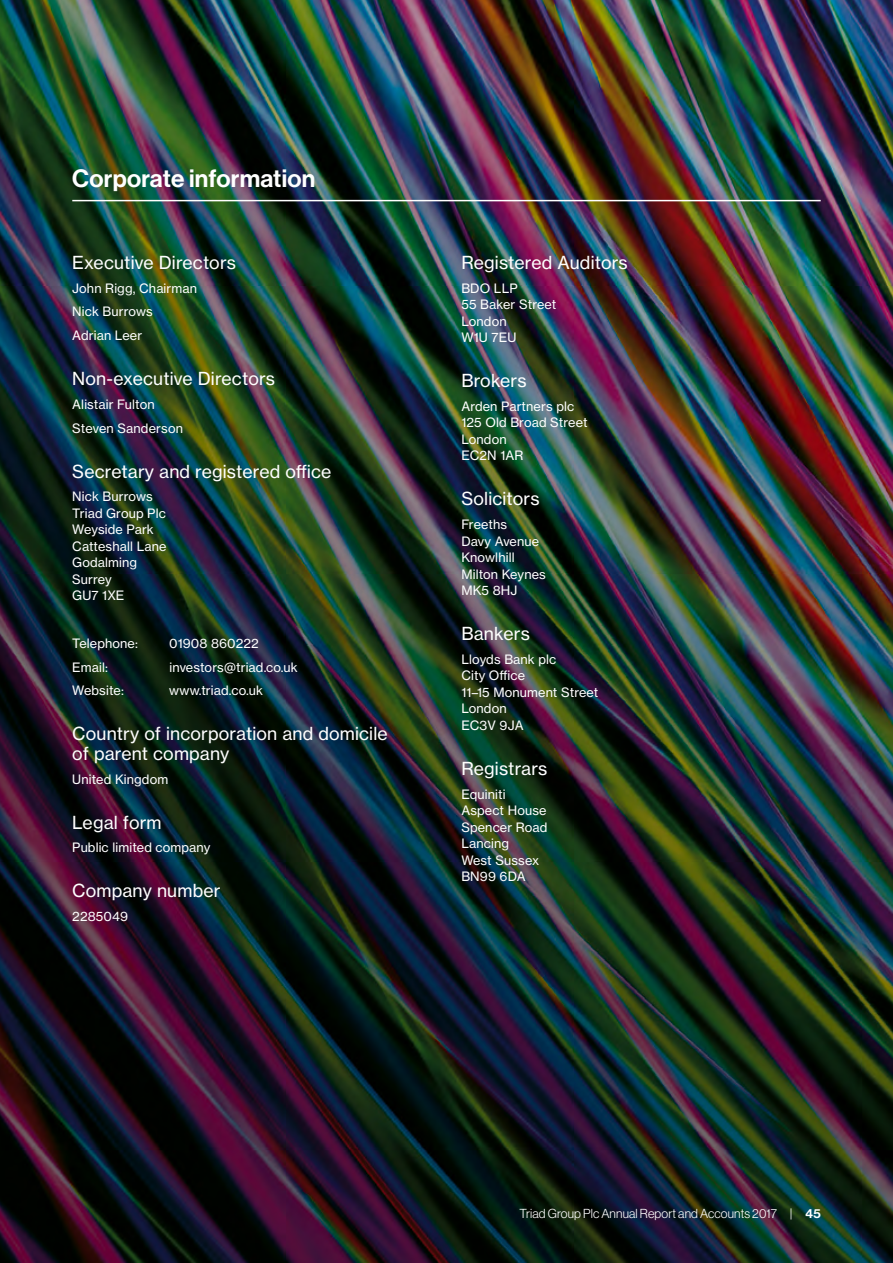
<style>
.page{position:relative;width:893px;height:1263px;background:#fff}
.page>*{position:absolute;margin:0;border:0;box-sizing:border-box;transform-origin:0 0}
.t1{font:24.6px "N Haas Grotesk DS Pro 65 Md";letter-spacing:.01em;color:#fff}
.t2{font:17.7px/19.5px "N Haas Grotesk TX Pro 55 Rg";letter-spacing:.01em;color:#fff}
.t3{font:12.75px/16.5px "N Haas Grotesk TX Pro 55 Rg";letter-spacing:.01em;color:#fff}
.t4{font:12.75px "N Haas Grotesk DS Pro 45 Lt";letter-spacing:.01em;color:#fff}
.s1{font-family:"N Haas Grotesk DS Pro 65 Md"}
</style>
<div class="page">
<img style="left:0;top:0;width:893px;height:1263px">
<hr style="left:72px;top:200px;width:749px;height:1px;background:#fff">
<h1 class="t1" style="left:72px;top:164px;width:245px">Corporate information</h1>
<h2 class="t2" style="left:72px;top:253px;width:165px">Executive Directors</h2>
<p class="t3" style="left:72px;top:276px;width:126px;line-height:23.7px">John Rigg, Chairman<br>Nick Burrows<br>Adrian Leer</p>
<h2 class="t2" style="left:72px;top:369px;width:204px">Non-executive Directors</h2>
<p class="t3" style="left:72px;top:392px;width:112px;line-height:23.7px">Alistair Fulton<br>Steven Sanderson</p>
<h2 class="t2" style="left:72px;top:461px;width:261px">Secretary and registered office</h2>
<p class="t3" style="left:72px;top:488px;width:96px">Nick Burrows<br>Triad Group Plc<br>Weyside Park<br>Catteshall Lane<br>Godalming<br>Surrey<br>GU7 1XE</p>
<p class="t3" style="left:72px;top:635px;width:67px">Telephone:</p>
<p class="t3" style="left:169px;top:635px;width:91px">01908 860222</p>
<p class="t3" style="left:72px;top:659px;width:37px">Email:</p>
<p class="t3" style="left:169px;top:659px;width:130px">investors@triad.co.uk</p>
<p class="t3" style="left:72px;top:682px;width:53px">Website:</p>
<p class="t3" style="left:169px;top:682px;width:95px">www.triad.co.uk</p>
<h2 class="t2" style="left:72px;top:724px;width:317px">Country of incorporation and domicile of parent company</h2>
<p class="t3" style="left:72px;top:771px;width:97px">United Kingdom</p>
<h2 class="t2" style="left:72px;top:812px;width:91px">Legal form</h2>
<p class="t3" style="left:72px;top:839px;width:140px">Public limited company</p>
<h2 class="t2" style="left:72px;top:881px;width:150px">Company number</h2>
<p class="t3" style="left:72px;top:908px;width:57px">2285049</p>
<h2 class="t2" style="left:461px;top:253px;width:168px">Registered Auditors</h2>
<p class="t3" style="left:461px;top:280px;width:96px">BDO LLP<br>55 Baker Street<br>London<br>W1U 7EU</p>
<h2 class="t2" style="left:461px;top:371px;width:67px">Brokers</h2>
<p class="t3" style="left:461px;top:398px;width:128px">Arden Partners plc<br>125 Old Broad Street<br>London<br>EC2N 1AR</p>
<h2 class="t2" style="left:461px;top:489px;width:80px">Solicitors</h2>
<p class="t3" style="left:461px;top:516px;width:86px">Freeths<br>Davy Avenue<br>Knowlhill<br>Milton Keynes<br>MK5 8HJ</p>
<h2 class="t2" style="left:461px;top:624px;width:70px">Bankers</h2>
<p class="t3" style="left:461px;top:651px;width:139px">Lloyds Bank plc<br>City Office<br>11–15 Monument Street<br>London<br>EC3V 9JA</p>
<h2 class="t2" style="left:461px;top:759px;width:88px">Registrars</h2>
<p class="t3" style="left:461px;top:786px;width:88px">Equiniti<br>Aspect House<br>Spencer Road<br>Lancing<br>West Sussex<br>BN99 6DA</p>
<p class="t4" style="left:519px;top:1206px;width:303px">Triad Group Plc Annual Report and Accounts 2017 | <span class="s1">45</span></p>
</div>
